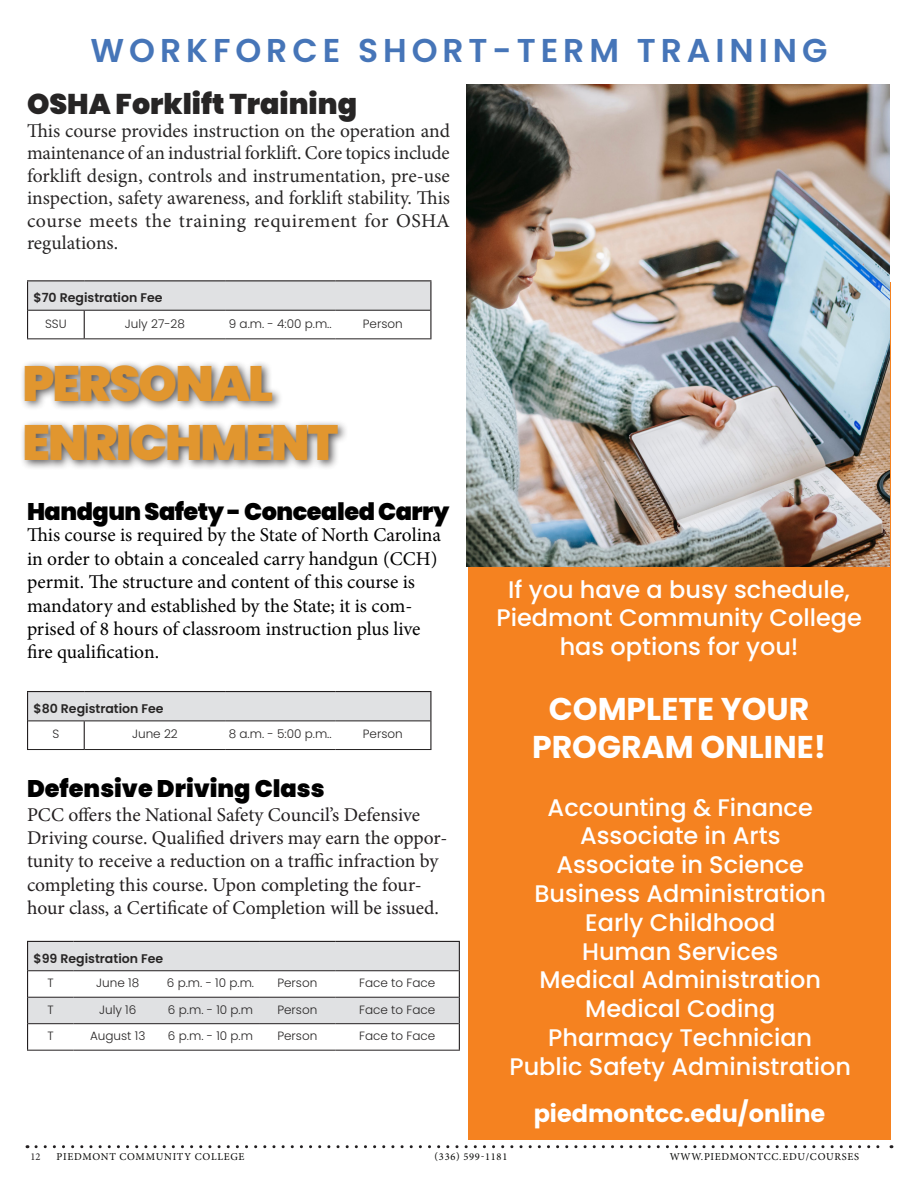
<style>
.page{position:relative;width:918px;height:1188px;background:#fff}
.page>*{position:absolute;margin:0;border:0;box-sizing:border-box;transform-origin:0 0}
.t1{font:900 49.5px "Poppins";letter-spacing:-.04em;color:#e1962f}
.t2{font:600 33px "Poppins";letter-spacing:.15em;color:#4675b8}
.Header_Bold{font:700 31.5px "Poppins";color:#fff}
.Paragraph_-_Content{font:900 28.5px "Poppins";color:#272525}
.Paragraph_-_Content-2{font:500 24px/28.8px "Poppins";color:#fff;text-align:center}
.t3{font:900 24px "Poppins";letter-spacing:-.02em;color:#000}
.t4{font:900 24px "Poppins";color:#000}
.t5{font:700 24px "Poppins";color:#fff}
.Intro_Content{font:19.5px/22.5px "Minion Pro";letter-spacing:.02em;color:#272525;text-align:justify}
.t6{font:19.5px/23.4px "Minion Pro";letter-spacing:-.005em;color:#000}
.t7{font:19.5px/23.4px "Minion Pro";color:#231f20}
.Paragraph_Style_2{font:600 12.6px "Poppins";color:#272525}
.t8{font:300 12px "Poppins";color:#272525}
.t9{font:10.5px "Minion Pro";letter-spacing:.065em;color:#040503}
.t10{font:10.5px "Minion Pro";color:#231f20}
</style>
<div class="page">
<svg style="left:36px;top:1145px;width:856px;height:3px"></svg>
<div style="left:468px;top:282px;width:423px;height:858px;background:#f58220"></div>
<div style="left:28px;top:281px;width:403px;height:29px;background:#e0e1e3"></div>
<hr style="left:335px;top:310px;width:95px;height:1px;background:#231f20">
<hr style="left:335px;top:338px;width:96px;height:1px;background:#231f20">
<hr style="left:27px;top:280px;width:57px;height:1px;background:#231f20">
<hr style="left:84px;top:280px;width:141px;height:1px;background:#231f20">
<hr style="left:225px;top:280px;width:110px;height:1px;background:#231f20">
<hr style="left:335px;top:280px;width:96px;height:1px;background:#231f20">
<svg style="left:430px;top:281px;width:1px;height:57px"></svg>
<svg style="left:27px;top:281px;width:1px;height:57px"></svg>
<svg style="left:84px;top:311px;width:1px;height:27px"></svg>
<hr style="left:28px;top:310px;width:56px;height:1px;background:#231f20">
<hr style="left:84px;top:310px;width:141px;height:1px;background:#231f20">
<hr style="left:225px;top:310px;width:110px;height:1px;background:#231f20">
<hr style="left:27px;top:338px;width:57px;height:1px;background:#231f20">
<hr style="left:84px;top:338px;width:141px;height:1px;background:#231f20">
<hr style="left:225px;top:338px;width:110px;height:1px;background:#231f20">
<div style="left:28px;top:692px;width:403px;height:29px;background:#e0e1e3"></div>
<hr style="left:335px;top:721px;width:95px;height:1px;background:#231f20">
<hr style="left:335px;top:749px;width:96px;height:1px;background:#231f20">
<hr style="left:27px;top:691px;width:57px;height:1px;background:#231f20">
<hr style="left:84px;top:691px;width:141px;height:1px;background:#231f20">
<hr style="left:225px;top:691px;width:110px;height:1px;background:#231f20">
<hr style="left:335px;top:691px;width:96px;height:1px;background:#231f20">
<svg style="left:430px;top:692px;width:1px;height:57px"></svg>
<svg style="left:27px;top:692px;width:1px;height:57px"></svg>
<svg style="left:84px;top:722px;width:1px;height:27px"></svg>
<hr style="left:28px;top:721px;width:56px;height:1px;background:#231f20">
<hr style="left:84px;top:721px;width:141px;height:1px;background:#231f20">
<hr style="left:225px;top:721px;width:110px;height:1px;background:#231f20">
<hr style="left:27px;top:749px;width:57px;height:1px;background:#231f20">
<hr style="left:84px;top:749px;width:141px;height:1px;background:#231f20">
<hr style="left:225px;top:749px;width:110px;height:1px;background:#231f20">
<hr style="left:259px;top:1050px;width:77px;height:1px;background:#231f20">
<hr style="left:336px;top:1050px;width:124px;height:1px;background:#231f20">
<svg style="left:27px;top:941px;width:433px;height:109px"></svg>
<hr style="left:28px;top:970px;width:45px;height:1px;background:#231f20">
<hr style="left:73px;top:970px;width:89px;height:1px;background:#231f20">
<hr style="left:162px;top:970px;width:97px;height:1px;background:#231f20">
<hr style="left:28px;top:997px;width:45px;height:1px;background:#231f20">
<hr style="left:73px;top:997px;width:89px;height:1px;background:#231f20">
<hr style="left:162px;top:997px;width:97px;height:1px;background:#231f20">
<hr style="left:28px;top:1023px;width:45px;height:1px;background:#231f20">
<hr style="left:73px;top:1023px;width:89px;height:1px;background:#231f20">
<hr style="left:162px;top:1023px;width:97px;height:1px;background:#231f20">
<hr style="left:27px;top:1050px;width:46px;height:1px;background:#231f20">
<hr style="left:73px;top:1050px;width:89px;height:1px;background:#231f20">
<hr style="left:162px;top:1050px;width:97px;height:1px;background:#231f20">
<img style="left:466px;top:84px;width:424px;height:482px">
<div style="left:19px;top:360px;width:330px;height:111px;background:#231f20;opacity:.75"></div>
<p class="t2" style="left:90px;top:31px;width:739px">WORKFORCE SHORT-TERM TRAINING</p>
<p class="Paragraph_-_Content" style="left:27px;top:88px;width:332px">OSHA Forklift Training</p>
<p class="Intro_Content" style="left:27px;top:119px;width:425px">This course provides instruction on the operation and maintenance of an industrial forklift. Core topics include forklift design, controls and instrumentation, pre-use inspection, safety awareness, and forklift stability. This course meets the training requirement for OSHA regulations.</p>
<p class="Paragraph_Style_2" style="left:34px;top:290px;width:130px">$70 Registration Fee</p>
<p class="t8" style="left:45px;top:316px;width:23px">SSU</p>
<p class="t8" style="left:125px;top:316px;width:61px">July 27-28</p>
<p class="t8" style="left:229px;top:317px;width:104px">9 a.m. - 4:00 p.m..</p>
<p class="t8" style="left:363px;top:317px;width:41px">Person</p>
<p class="t1" style="left:22px;top:355px;width:252px">PERSONAL</p>
<p class="t1" style="left:22px;top:414px;width:317px">ENRICHMENT</p>
<p class="t3" style="left:27px;top:497px;width:424px">Handgun Safety - Concealed Carry</p>
<p class="t6" style="left:27px;top:524px;width:416px">This course is required by the State of North Carolina in order to obtain a concealed carry handgun (CCH) permit. The structure and content of this course is mandatory and established by the State; it is com&shy;prised of 8 hours of classroom instruction plus live fire qualification.</p>
<p class="Paragraph_Style_2" style="left:34px;top:701px;width:132px">$80 Registration Fee</p>
<p class="t8" style="left:52px;top:727px;width:8px">S</p>
<p class="t8" style="left:132px;top:727px;width:47px">June 22</p>
<p class="t8" style="left:229px;top:727px;width:104px">8 a.m. - 5:00 p.m..</p>
<p class="t8" style="left:363px;top:727px;width:41px">Person</p>
<p class="t4" style="left:27px;top:775px;width:299px">Defensive Driving Class</p>
<p class="t7" style="left:27px;top:803px;width:422px">PCC offers the National Safety Council’s Defensive Driving course. Qualified drivers may earn the oppor&shy;tunity to receive a reduction on a traffic infraction by completing this course. Upon completing the four&shy;hour class, a Certificate of Completion will be issued.</p>
<p class="Paragraph_Style_2" style="left:34px;top:951px;width:131px">$99 Registration Fee</p>
<p class="t8" style="left:48px;top:976px;width:8px">T</p>
<p class="t8" style="left:96px;top:976px;width:44px">June 18</p>
<p class="t8" style="left:167px;top:976px;width:89px">6 p.m. - 10 p.m.</p>
<p class="t8" style="left:277px;top:976px;width:41px">Person</p>
<p class="t8" style="left:359px;top:976px;width:78px">Face to Face</p>
<p class="t8" style="left:48px;top:1002px;width:8px">T</p>
<p class="t8" style="left:99px;top:1002px;width:39px">July 16</p>
<p class="t8" style="left:168px;top:1002px;width:87px">6 p.m. - 10 p.m</p>
<p class="t8" style="left:277px;top:1002px;width:41px">Person</p>
<p class="t8" style="left:359px;top:1002px;width:78px">Face to Face</p>
<p class="t8" style="left:48px;top:1029px;width:8px">T</p>
<p class="t8" style="left:90px;top:1029px;width:57px">August 13</p>
<p class="t8" style="left:168px;top:1029px;width:87px">6 p.m. - 10 p.m</p>
<p class="t8" style="left:277px;top:1029px;width:41px">Person</p>
<p class="t8" style="left:359px;top:1029px;width:78px">Face to Face</p>
<p class="Paragraph_-_Content-2" style="left:496px;top:575px;width:367px">If you have a busy schedule,<br>Piedmont Community College</p>
<p class="Paragraph_-_Content-2" style="left:560px;top:633px;width:240px">has options for you!</p>
<p class="Header_Bold" style="left:549px;top:691px;width:262px">COMPLETE YOUR</p>
<p class="Header_Bold" style="left:532px;top:728px;width:296px">PROGRAM ONLINE!</p>
<p class="Paragraph_-_Content-2" style="left:548px;top:793px;width:267px">Accounting &amp; Finance</p>
<p class="Paragraph_-_Content-2" style="left:580px;top:822px;width:202px">Associate in Arts</p>
<p class="Paragraph_-_Content-2" style="left:556px;top:850px;width:249px">Associate in Science</p>
<p class="Paragraph_-_Content-2" style="left:534px;top:879px;width:293px">Business Administration</p>
<p class="Paragraph_-_Content-2" style="left:585px;top:908px;width:192px">Early Childhood</p>
<p class="Paragraph_-_Content-2" style="left:582px;top:937px;width:198px">Human Services</p>
<p class="Paragraph_-_Content-2" style="left:540px;top:966px;width:283px">Medical Administration</p>
<p class="Paragraph_-_Content-2" style="left:585px;top:994px;width:192px">Medical Coding</p>
<p class="Paragraph_-_Content-2" style="left:548px;top:1023px;width:265px">Pharmacy Technician</p>
<p class="Paragraph_-_Content-2" style="left:509px;top:1052px;width:343px">Public Safety Administration</p>
<p class="t5" style="left:534px;top:1100px;width:293px">piedmontcc.edu/online</p>
<p class="t10" style="left:30px;top:1150px;width:12px">12</p>
<p class="t9" style="left:57px;top:1150px;width:189px">PIEDMONT COMMUNITY COLLEGE</p>
<p class="t9" style="left:435px;top:1150px;width:74px">(336) 599-1181</p>
<p class="t9" style="left:670px;top:1150px;width:191px">WWW.PIEDMONTCC.EDU/COURSES</p>
</div>
